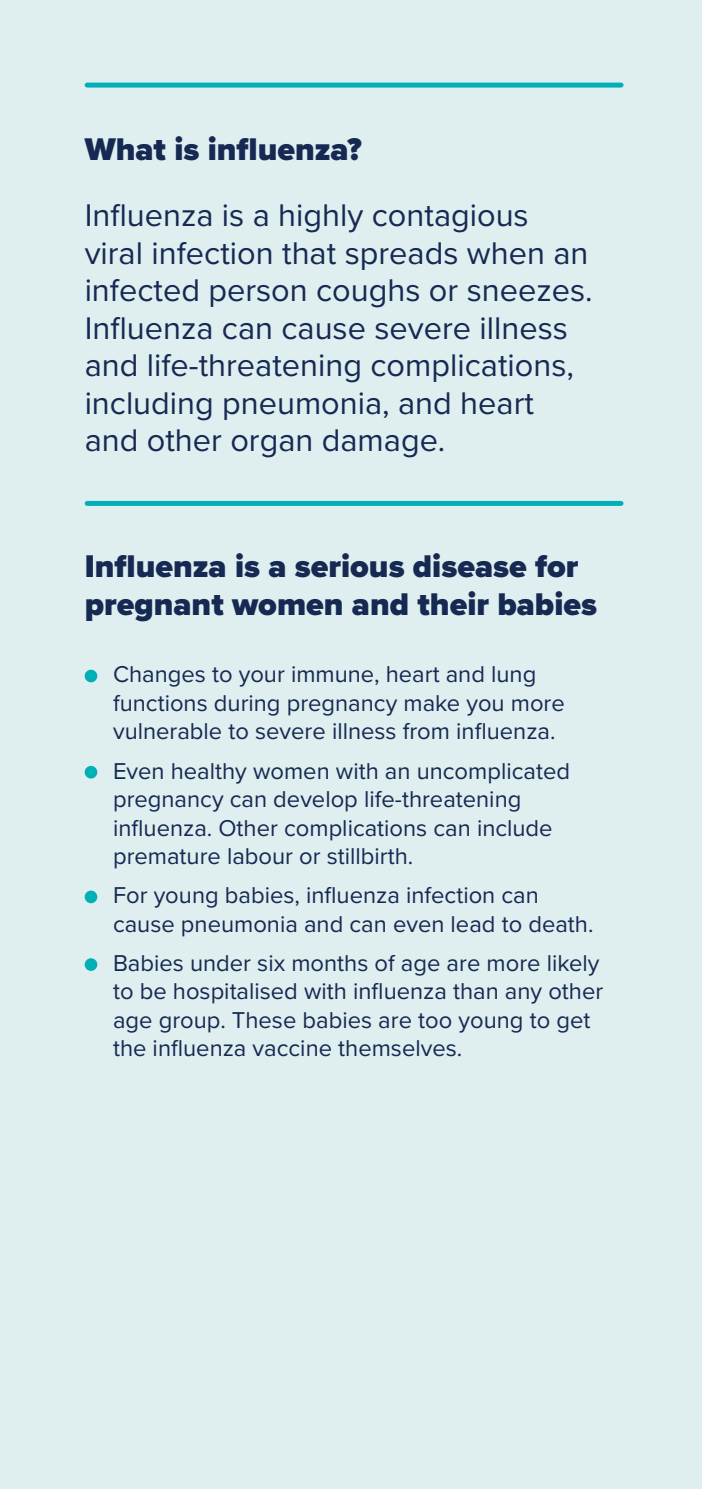
<style>
.page{position:relative;width:702px;height:1489px;background:#fff}
.page>*{position:absolute;margin:0;border:0;box-sizing:border-box;transform-origin:0 0}
.HEADERS_-_REEGULAR{font:32.5px/37.5px "Proxima Nova";color:#162952}
.HEADERS{font:900 32.5px/37.5px "Proxima Nova";color:#162952}
.INTRO_-_BULLETS{font:23.75px/28.5px "Proxima Nova";color:#162952}
</style>
<div class="page">
<div style="left:0;top:0;width:702px;height:1488px;background:#dfeeef"></div>
<div style="left:85px;top:669px;width:12px;height:13px;background:#00b0b6;border-radius:50%"></div>
<div style="left:85px;top:765px;width:12px;height:13px;background:#00b0b6;border-radius:50%"></div>
<div style="left:85px;top:890px;width:12px;height:13px;background:#00b0b6;border-radius:50%"></div>
<div style="left:85px;top:958px;width:12px;height:12px;background:#00b0b6;border-radius:50%"></div>
<div style="left:87px;top:501px;width:534px;height:5px;background:#00b0b6"></div>
<div style="left:87px;top:83px;width:534px;height:5px;background:#00b0b6"></div>
<p class="HEADERS" style="left:85px;top:131px;width:278px">What is influenza?</p>
<p class="HEADERS_-_REEGULAR" style="left:85px;top:195px;width:509px">Influenza is a highly contagious viral infection that spreads when an infected person coughs or sneezes.<br>Influenza can cause severe illness and life-threatening complications, including pneumonia, and heart and other organ damage.</p>
<p class="HEADERS" style="left:85px;top:547px;width:514px">Influenza is a serious disease for pregnant women and their babies</p>
<p class="INTRO_-_BULLETS" style="left:113px;top:659px;width:453px">Changes to your immune, heart and lung functions during pregnancy make you more vulnerable to severe illness from influenza.</p>
<p class="INTRO_-_BULLETS" style="left:113px;top:755px;width:458px">Even healthy women with an uncomplicated pregnancy can develop life-threatening influenza. Other complications can include premature labour or stillbirth.</p>
<p class="INTRO_-_BULLETS" style="left:113px;top:880px;width:482px">For young babies, influenza infection can cause pneumonia and can even lead to death.</p>
<p class="INTRO_-_BULLETS" style="left:113px;top:947px;width:491px">Babies under six months of age are more likely to be hospitalised with influenza than any other age group. These babies are too young to get the influenza vaccine themselves.</p>
</div>
